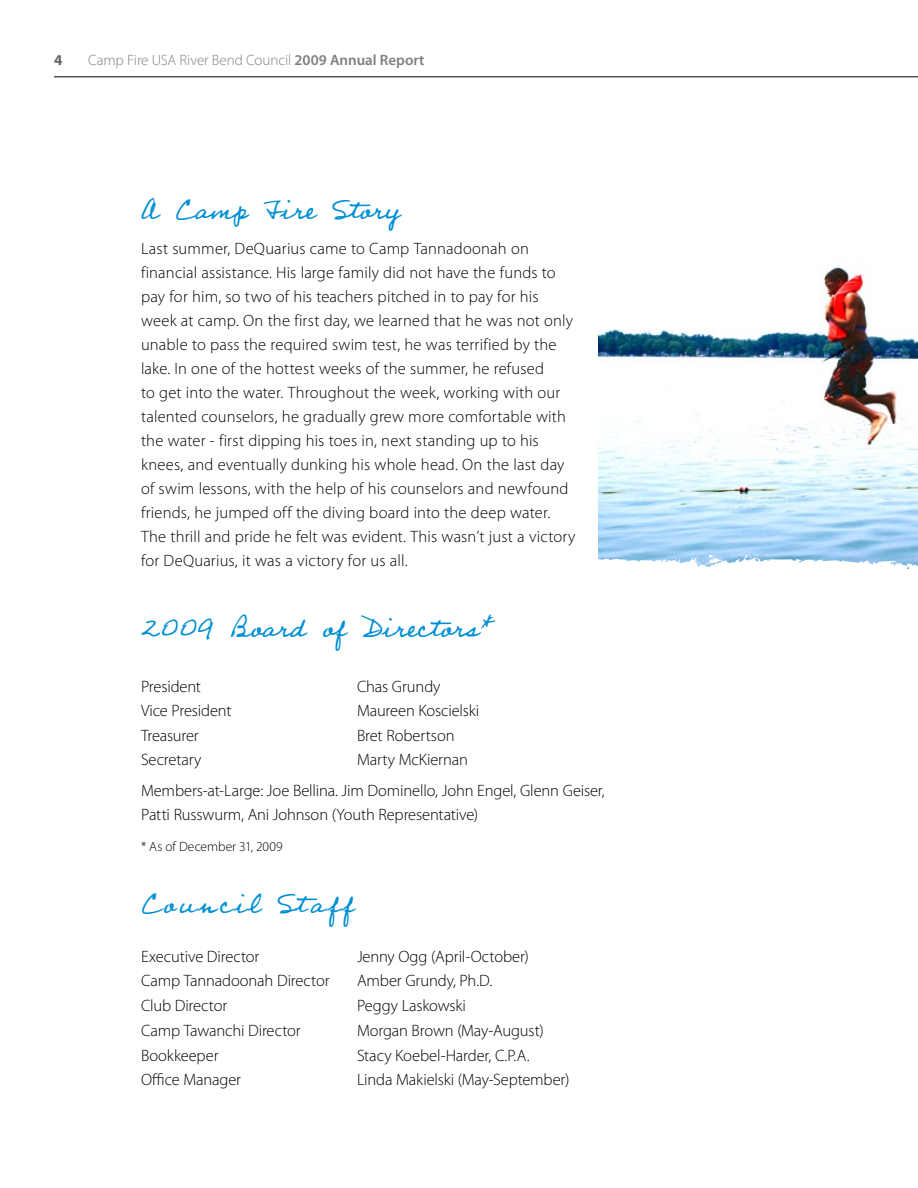
<style>
.page{position:relative;width:918px;height:1188px;background:#fff}
.page>*{position:absolute;margin:0;border:0;box-sizing:border-box;transform-origin:0 0}
.t1{font:33px "Professor";color:#008fd5}
.t2{font:33px "Professor";letter-spacing:.085em;color:#008fd5}
.t3{font:300 16.5px/24px "Myriad Pro";letter-spacing:.01em;color:#000}
.t4{font:300 16.5px "Myriad Pro";letter-spacing:-.01em;color:#000}
.t5{font:300 16.5px "Myriad Pro";letter-spacing:-.015em;color:#000}
.t6{font:300 15px "Myriad Pro";letter-spacing:-.005em;color:#7e8083}
.t7{font:700 15px "Myriad Pro";color:#636466}
.t8{font:300 13.5px "Myriad Pro";letter-spacing:.005em;color:#000}
.s1{font-weight:600}
</style>
<div class="page">
<hr style="left:54px;top:77px;width:864px;height:1px;background:#000">
<img style="left:598px;top:266px;width:320px;height:288px">
<svg style="left:598px;top:554px;width:320px;height:15px"></svg>
<p class="t7" style="left:54px;top:50px;width:10px">4</p>
<p class="t6" style="left:88px;top:51px;width:338px">Camp Fire USA River Bend Council <span class="s1">2009 Annual Report</span></p>
<h1 class="t1" style="left:141px;top:187px;width:260px">A Camp Fire Story</h1>
<p class="t3" style="left:141px;top:236px;width:436px">Last summer, DeQuarius came to Camp Tannadoonah on financial assistance. His large family did not have the funds to pay for him, so two of his teachers pitched in to pay for his week at camp. On the first day, we learned that he was not only unable to pass the required swim test, he was terrified by the lake. In one of the hottest weeks of the summer, he refused<br>to get into the water. Throughout the week, working with our talented counselors, he gradually grew more comfortable with the water - first dipping his toes in, next standing up to his knees, and eventually dunking his whole head. On the last day of swim lessons, with the help of his counselors and newfound friends, he jumped off the diving board into the deep water.<br>The thrill and pride he felt was evident. This wasn’t just a victory for DeQuarius, it was a victory for us all.</p>
<h1 class="t1" style="left:141px;top:605px;width:355px">2009 Board of Directors*</h1>
<p class="t4" style="left:141px;top:676px;width:62px">President</p>
<p class="t4" style="left:357px;top:676px;width:85px">Chas Grundy</p>
<p class="t4" style="left:141px;top:701px;width:92px">Vice President</p>
<p class="t4" style="left:357px;top:701px;width:124px">Maureen Koscielski</p>
<p class="t5" style="left:141px;top:726px;width:59px">Treasurer</p>
<p class="t3" style="left:357px;top:723px;width:99px">Bret Robertson</p>
<p class="t3" style="left:141px;top:747px;width:62px">Secretary</p>
<p class="t3" style="left:141px;top:744px;width:465px;line-height:30.8px;text-indent:216px">Marty McKiernan<br>Members-at-Large: Joe Bellina. Jim Dominello, John Engel, Glenn Geiser,</p>
<p class="t4" style="left:141px;top:804px;width:339px">Patti Russwurm, Ani Johnson (Youth Representative)</p>
<p class="t8" style="left:141px;top:838px;width:143px">* As of December 31, 2009</p>
<h1 class="t2" style="left:141px;top:881px;width:214px">Council Staff</h1>
<p class="t3" style="left:141px;top:944px;width:120px">Executive Director</p>
<p class="t3" style="left:357px;top:944px;width:173px">Jenny Ogg (April-October)</p>
<p class="t4" style="left:141px;top:971px;width:190px">Camp Tannadoonah Director</p>
<p class="t3" style="left:357px;top:969px;width:137px">Amber Grundy, Ph.D.</p>
<p class="t4" style="left:141px;top:996px;width:88px">Club Director</p>
<p class="t4" style="left:357px;top:996px;width:111px">Peggy Laskowski</p>
<p class="t4" style="left:141px;top:1020px;width:161px">Camp Tawanchi Director</p>
<p class="t4" style="left:357px;top:1020px;width:188px">Morgan Brown (May-August)</p>
<p class="t3" style="left:141px;top:1043px;width:79px">Bookkeeper</p>
<p class="t4" style="left:357px;top:1045px;width:174px">Stacy Koebel-Harder, C.P.A.</p>
<p class="t4" style="left:141px;top:1070px;width:102px">Office Manager</p>
<p class="t4" style="left:357px;top:1070px;width:214px">Linda Makielski (May-September)</p>
</div>
